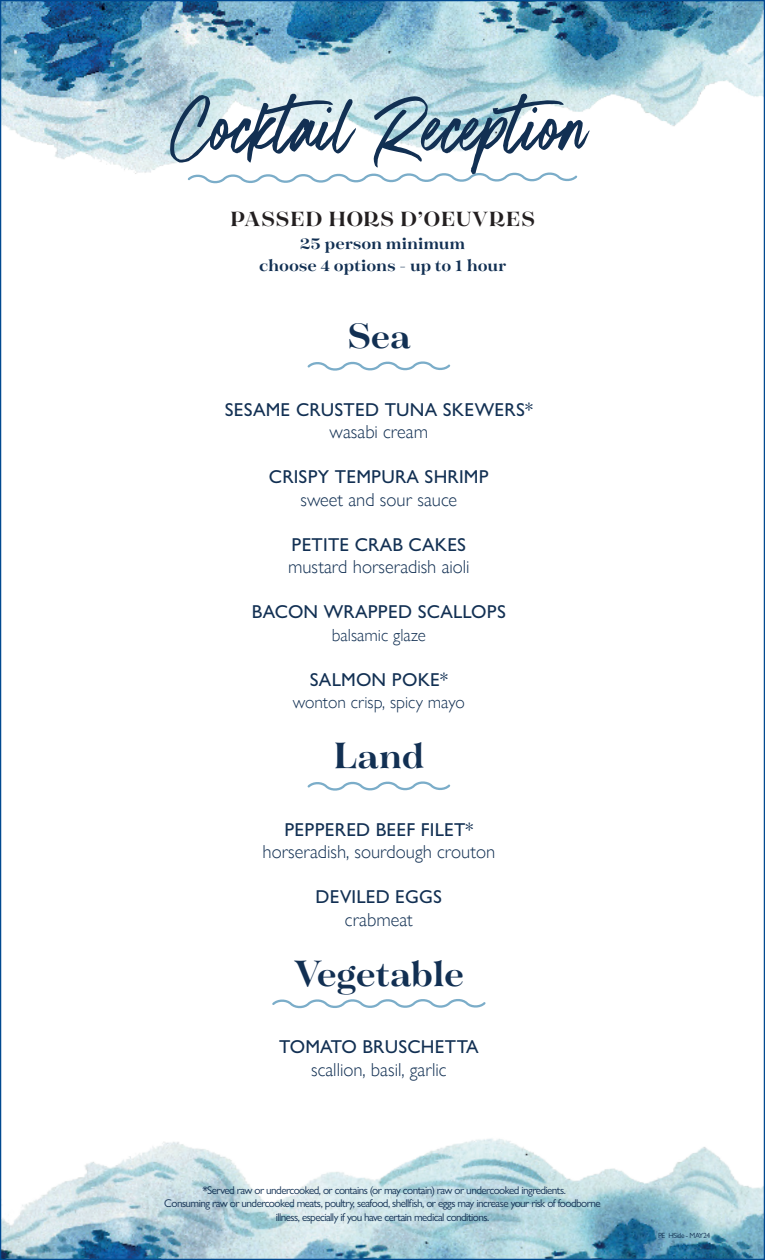
<style>
.page{position:relative;width:765px;height:1260px;background:#fff}
.page>*{position:absolute;margin:0;border:0;box-sizing:border-box;transform-origin:0 0}
.t1{font:90px "Boston Skyline Clean";color:#123053}
.Menu_Description{font:700 40px "Tenez";letter-spacing:-.005em;color:#123053}
.Menu_Item{font:700 38.75px "Tenez";color:#123053}
.t2{font:700 22.5px "Tenez";letter-spacing:.03em;color:#231f20}
.Menu_Item-2{font:500 18.75px "Gill Sans Nova";letter-spacing:.01em;color:#123053}
.Menu_Description-2{font:300 18.75px "Gill Sans Nova";color:#123053}
.Menu_Description-3{font:700 18.75px "Tenez";color:#123053}
.Menu_Description-4{font:300 17.5px "Gill Sans Nova";color:#123053}
.t3{font:11.25px/13.5px "Gill Sans Nova";letter-spacing:-.05em;color:#123053;text-align:center}
.t4{font:7.5px "Gill Sans Nova";letter-spacing:-.05em;color:#123053}
</style>
<div class="page">
<img style="left:2px;top:1138px;width:761px;height:120px">
<img style="left:2px;top:2px;width:761px;height:172px">
<svg style="left:307px;top:361px;width:144px;height:10px"></svg>
<svg style="left:307px;top:781px;width:144px;height:10px"></svg>
<svg style="left:272px;top:999px;width:214px;height:10px"></svg>
<svg style="left:186px;top:169px;width:393px;height:15px"></svg>
<p class="t1" style="left:169px;top:72px;width:422px">Cocktail Reception</p>
<p class="t2" style="left:230px;top:204px;width:306px">PASSED HORS D’OEUVRES</p>
<p class="Menu_Description-3" style="left:300px;top:230px;width:167px">25 person minimum</p>
<p class="Menu_Description-3" style="left:259px;top:252px;width:248px">choose 4 options - up to 1 hour</p>
<p class="Menu_Item" style="left:347px;top:309px;width:65px">Sea</p>
<p class="Menu_Item-2" style="left:225px;top:398px;width:310px">SESAME CRUSTED TUNA SKEWERS*</p>
<p class="Menu_Description-2" style="left:330px;top:421px;width:100px">wasabi cream</p>
<p class="Menu_Item-2" style="left:269px;top:465px;width:221px">CRISPY TEMPURA SHRIMP</p>
<p class="Menu_Description-2" style="left:301px;top:489px;width:158px">sweet and sour sauce</p>
<p class="Menu_Item-2" style="left:292px;top:533px;width:176px">PETITE CRAB CAKES</p>
<p class="Menu_Description-2" style="left:288px;top:556px;width:183px">mustard horseradish aioli</p>
<p class="Menu_Item-2" style="left:252px;top:600px;width:256px">BACON WRAPPED SCALLOPS</p>
<p class="Menu_Description-4" style="left:332px;top:625px;width:95px">balsamic glaze</p>
<p class="Menu_Item-2" style="left:310px;top:668px;width:140px">SALMON POKE*</p>
<p class="Menu_Description-4" style="left:293px;top:693px;width:174px">wonton crisp, spicy mayo</p>
<p class="Menu_Description" style="left:333px;top:728px;width:93px">Land</p>
<p class="Menu_Item-2" style="left:284px;top:818px;width:190px">PEPPERED BEEF FILET*</p>
<p class="Menu_Description-2" style="left:263px;top:841px;width:234px">horseradish, sourdough crouton</p>
<p class="Menu_Item-2" style="left:316px;top:885px;width:128px">DEVILED EGGS</p>
<p class="Menu_Description-2" style="left:345px;top:909px;width:69px">crabmeat</p>
<p class="Menu_Description" style="left:294px;top:945px;width:172px">Vegetable</p>
<p class="Menu_Item-2" style="left:279px;top:1035px;width:201px">TOMATO BRUSCHETTA</p>
<p class="Menu_Description-2" style="left:311px;top:1059px;width:137px">scallion, basil, garlic</p>
<p class="t3" style="left:164px;top:1183px;width:438px">*Served raw or undercooked, or contains (or may contain) raw or undercooked ingredients.<br>Consuming raw or undercooked meats, poultry, seafood, shellfish, or eggs may increase your risk of foodborne illness, especially if you have certain medical conditions.</p>
<p class="t4" style="left:658px;top:1231px;width:54px">PE HSide - MAY24</p>
</div>
